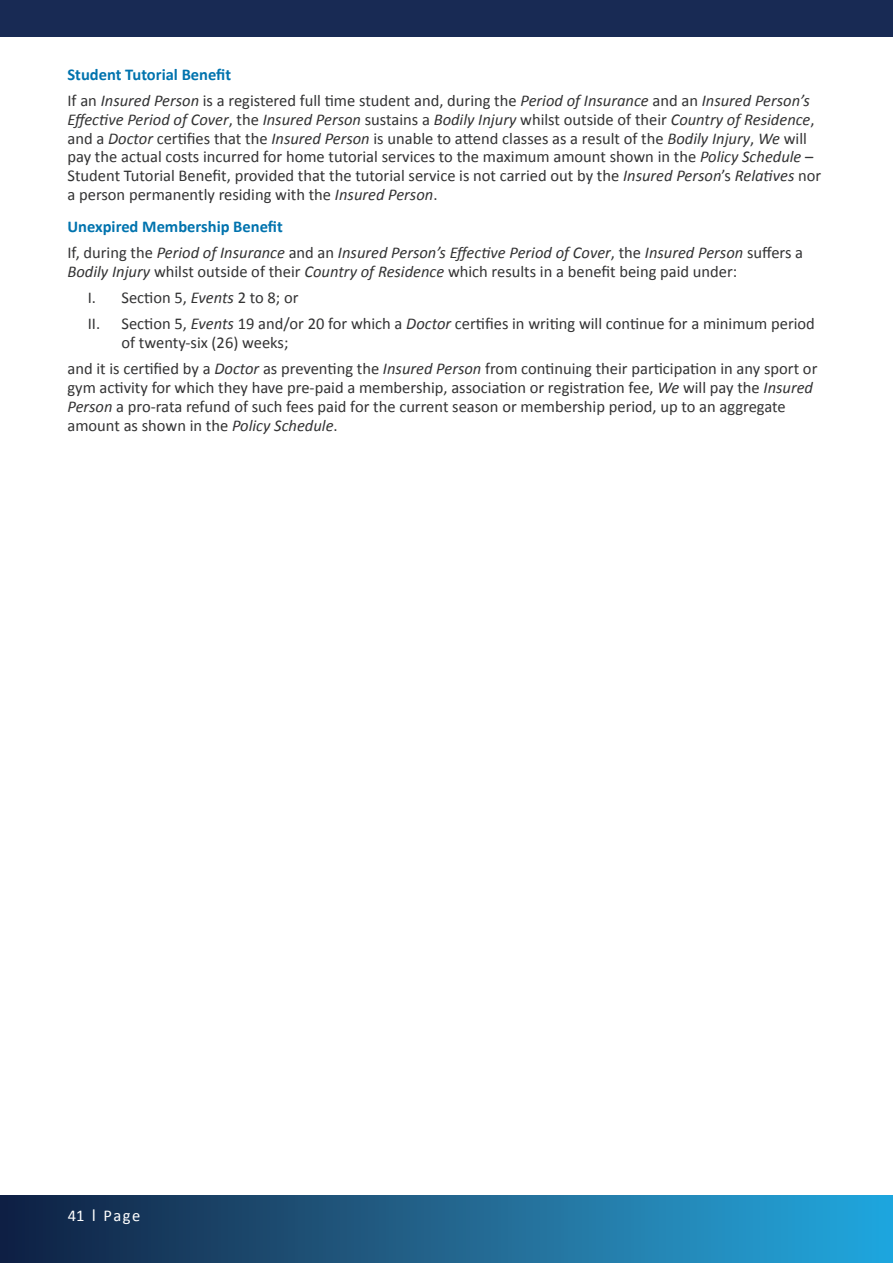
<style>
.page{position:relative;width:893px;height:1263px;background:#fff}
.page>*{position:absolute;margin:0;border:0;box-sizing:border-box;transform-origin:0 0}
.t1{font:16.5px/18.8px "Calibri";color:#333334}
.t2{font:italic 16.5px/26.2px "Calibri";color:#333334}
.t3{font:16.5px "Calibri";letter-spacing:.085em;color:#fff}
.s1{font-weight:700;color:#0073ae}
.s2{font-style:italic}
.s3{font-weight:700;font-style:normal;color:#0073ae}
.s4{font-style:normal}
.s5{font-size:18.6px}
</style>
<div class="page">
<div style="left:0;top:0;width:893px;height:37px;background:#182a54"></div>
<div style="left:0;top:1195px;width:893px;height:68px;background:linear-gradient(to right,#152040,#28a9de)"></div>
<p class="t1" style="left:68px;top:61px;width:744px;line-height:26.2px"><span class="s1">Student Tutorial Benefit<br></span>If an <span class="s2">Insured Person</span> is a registered full time student and, during the <span class="s2">Period of Insurance</span> and an <span class="s2">Insured Person’s</span></p>
<p class="t1" style="left:67px;top:110px;width:755px"><span class="s2">Effective Period of Cover</span>, the <span class="s2">Insured Person</span> sustains a <span class="s2">Bodily Injury</span> whilst outside of their <span class="s2">Country of Residence</span>, and a <span class="s2">Doctor</span> certifies that the <span class="s2">Insured Person</span> is unable to attend classes as a result of the <span class="s2">Bodily Injury</span>, <span class="s2">We</span> will pay the actual costs incurred for home tutorial services to the maximum amount shown in the <span class="s2">Policy Schedule</span> – Student Tutorial Benefit, provided that the tutorial service is not carried out by the <span class="s2">Insured Person</span>’s <span class="s2">Relatives</span> nor a person permanently residing with the <span class="s2">Insured Person</span>.</p>
<p class="t2" style="left:67px;top:212px;width:737px"><span class="s3">Unexpired Membership Benefit<br></span><span class="s4">If, during the</span> Period of Insurance <span class="s4">and an</span> Insured Person’s Effective Period of Cover<span class="s4">, the</span> Insured Person <span class="s4">suffers a</span></p>
<p class="t1" style="left:88px;top:257px;width:729px;line-height:26.2px;text-indent:-20px"><span class="s2">Bodily Injury</span> whilst outside of their <span class="s2">Country of Residence</span> which results in a benefit being paid under:<br>I. Section 5, <span class="s2">Events</span> 2 to 8; or<br>II. Section 5, <span class="s2">Events</span> 19 and/or 20 for which a <span class="s2">Doctor</span> certifies in writing will continue for a minimum period</p>
<p class="t1" style="left:67px;top:329px;width:751px;line-height:26.2px;text-indent:54px">of twenty-six (26) weeks;<br>and it is certified by a <span class="s2">Doctor</span> as preventing the <span class="s2">Insured Person</span> from continuing their participation in any sport or</p>
<p class="t1" style="left:67px;top:378px;width:747px">gym activity for which they have pre-paid a membership, association or registration fee, <span class="s2">We</span> will pay the <span class="s2">Insured<br>Person</span> a pro-rata refund of such fees paid for the current season or membership period, up to an aggregate amount as shown in the <span class="s2">Policy Schedule</span>.</p>
<p class="t3" style="left:68px;top:1204px;width:74px">41 <span class="s5">I</span> Page</p>
</div>
